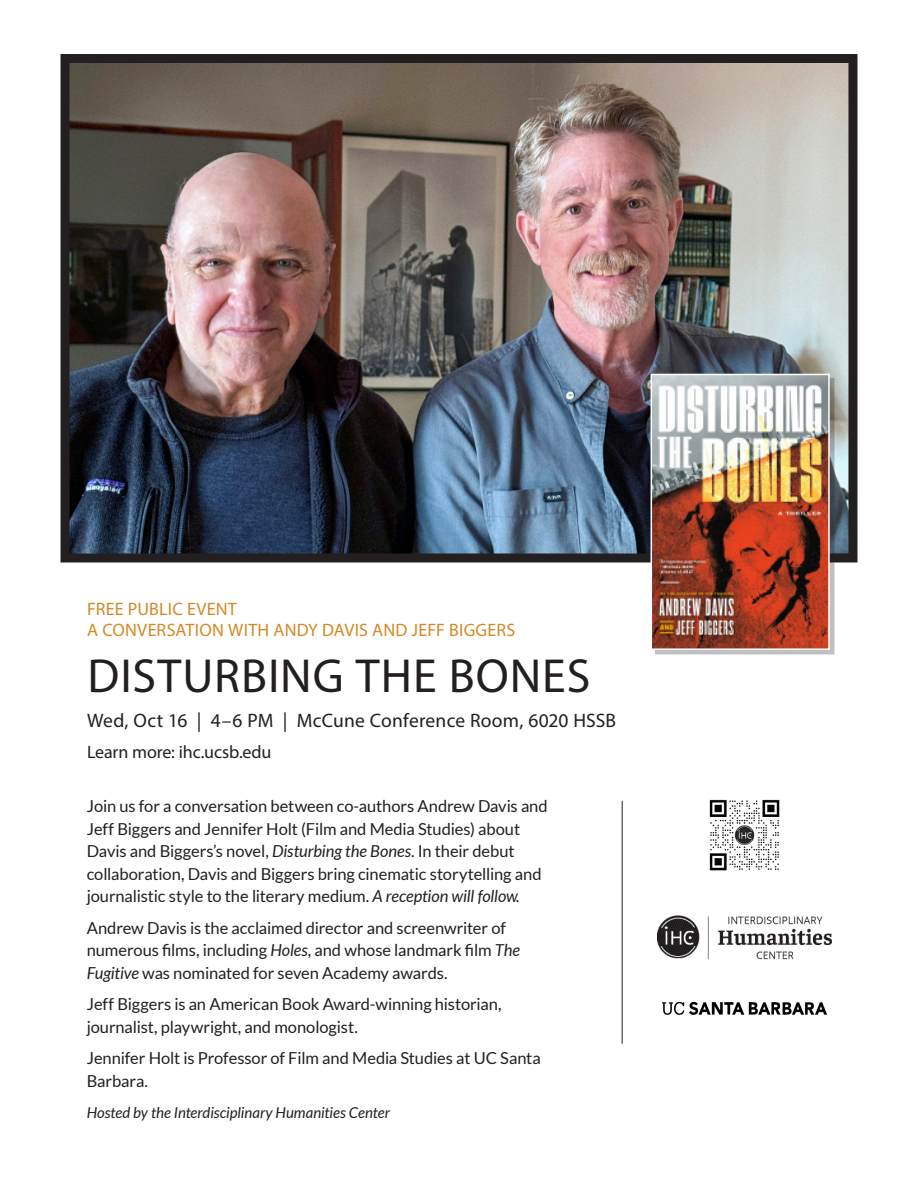
<style>
.page{position:relative;width:918px;height:1188px;background:#fff}
.page>*{position:absolute;margin:0;border:0;box-sizing:border-box;transform-origin:0 0}
.t1{font:48px "Myriad Pro";letter-spacing:.02em;color:#231f20}
.t2{font:19.5px "Myriad Pro";letter-spacing:.015em;color:#231f20}
.t3{font:18px "Myriad Pro";letter-spacing:.015em;color:#d28a28}
.t4{font:18px "Myriad Pro";letter-spacing:-.01em;color:#231f20}
.t5{font:16.5px/22.5px "Lato";letter-spacing:-.005em;color:#231f20}
.t6{font:italic 15px "Lato";letter-spacing:-.005em;color:#231f20}
.s1{font-style:italic}
</style>
<div class="page">
<img style="left:663px;top:1002px;width:164px;height:12px">
<img style="left:658px;top:915px;width:174px;height:45px">
<img style="left:709px;top:799px;width:71px;height:72px">
<hr style="left:622px;top:801px;width:1px;height:243px;background:#231f20">
<img style="left:71px;top:64px;width:776px;height:488px">
<div style="left:61px;top:54px;width:796px;height:508px;border:9px solid #231f20"></div>
<div style="left:655px;top:378px;width:179px;height:276px;background:#231f20;opacity:.28"></div>
<img style="left:654px;top:377px;width:173px;height:270px">
<div style="left:651px;top:374px;width:179px;height:276px;border:2px solid #fff"></div>
<p class="t3" style="left:87px;top:597px;width:151px">FREE PUBLIC EVENT</p>
<p class="t3" style="left:87px;top:619px;width:430px">A CONVERSATION WITH ANDY DAVIS AND JEFF BIGGERS</p>
<p class="t1" style="left:87px;top:646px;width:505px">DISTURBING THE BONES</p>
<p class="t2" style="left:87px;top:708px;width:531px">Wed, Oct 16 | 4–6 PM | McCune Conference Room, 6020 HSSB</p>
<p class="t4" style="left:87px;top:741px;width:186px">Learn more: ihc.ucsb.edu</p>
<p class="t5" style="left:87px;top:795px;width:463px">Join us for a conversation between co-authors Andrew Davis and Jeff Biggers and Jennifer Holt (Film and Media Studies) about Davis and Biggers’s novel, <span class="s1">Disturbing the Bones</span>. In their debut collaboration, Davis and Biggers bring cinematic storytelling and journalistic style to the literary medium. <span class="s1">A reception will follow</span>.</p>
<p class="t5" style="left:87px;top:916px;width:435px">Andrew Davis is the acclaimed director and screenwriter of numerous films, including <span class="s1">Holes</span>, and whose landmark film <span class="s1">The<br>Fugitive</span> was nominated for seven Academy awards.</p>
<p class="t5" style="left:87px;top:993px;width:416px">Jeff Biggers is an American Book Award-winning historian, journalist, playwright, and monologist.</p>
<p class="t5" style="left:87px;top:1047px;width:456px">Jennifer Holt is Professor of Film and Media Studies at UC Santa<br>Barbara.</p>
<p class="t6" style="left:87px;top:1104px;width:305px">Hosted by the Interdisciplinary Humanities Center</p>
</div>
